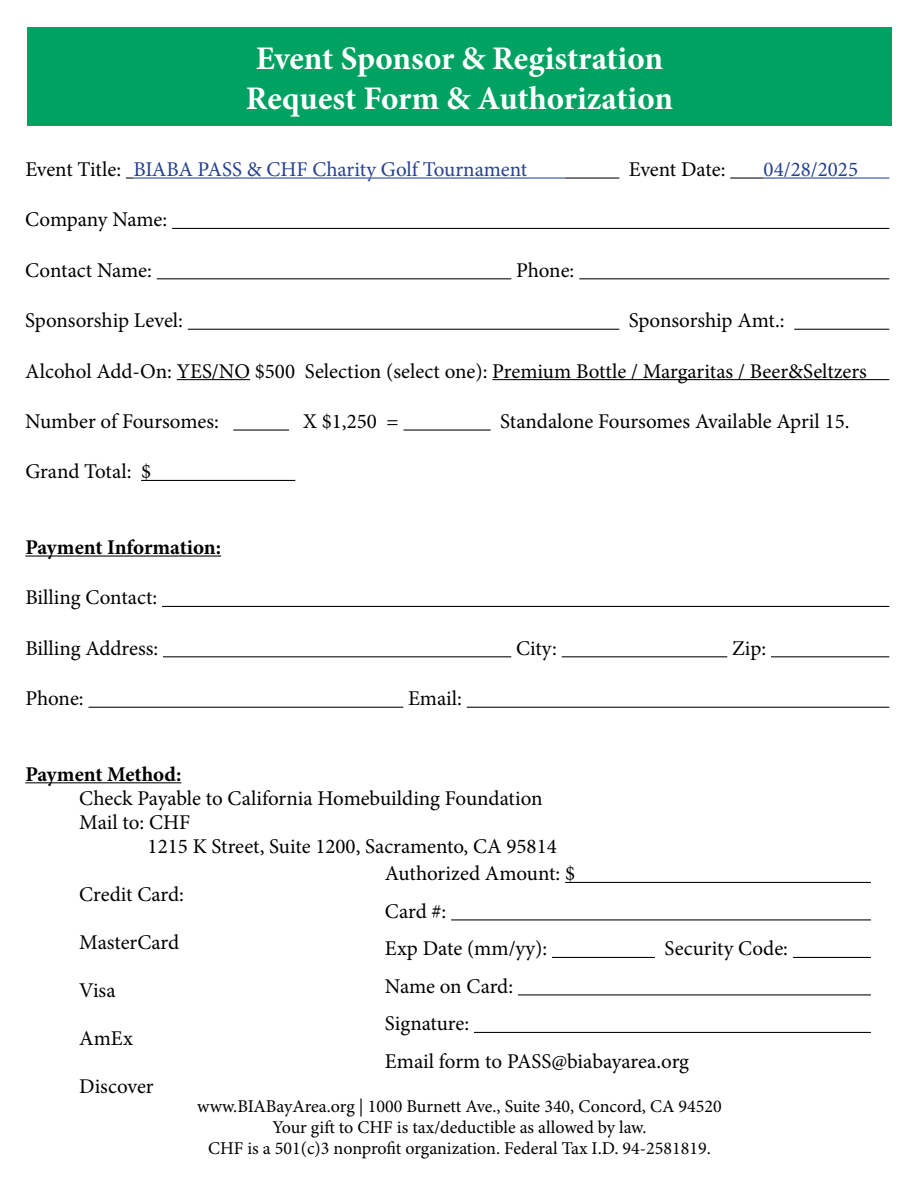
<style>
.page{position:relative;width:918px;height:1188px;background:#fff}
.page>*{position:absolute;margin:0;border:0;box-sizing:border-box;transform-origin:0 0}
.t1{font:700 33px/39.6px "Minion Pro";letter-spacing:-.005em;color:#fff;text-align:center}
.t2{font:21px/37.5px "Minion Pro";letter-spacing:-.005em;color:#000}
.t3{font:21px "Minion Pro";color:#25408f}
.t4{font:700 21px "Minion Pro";letter-spacing:-.005em;color:#000}
.t5{font:18px/21px "Minion Pro";color:#000;text-align:center}
.s1{color:#000}
</style>
<div class="page">
<hr style="left:133px;top:178px;width:432px;height:1px;background:#25408f">
<hr style="left:565px;top:178px;width:54px;height:1px;background:#000">
<hr style="left:730px;top:178px;width:34px;height:1px;background:#000">
<hr style="left:764px;top:178px;width:125px;height:1px;background:#25408f">
<hr style="left:172px;top:228px;width:717px;height:1px;background:#000">
<hr style="left:157px;top:278px;width:354px;height:1px;background:#000">
<hr style="left:579px;top:278px;width:310px;height:1px;background:#000">
<hr style="left:188px;top:329px;width:431px;height:1px;background:#000">
<hr style="left:794px;top:329px;width:95px;height:1px;background:#000">
<hr style="left:177px;top:379px;width:73px;height:1px;background:#000">
<hr style="left:492px;top:379px;width:397px;height:1px;background:#000">
<hr style="left:233px;top:430px;width:56px;height:1px;background:#000">
<hr style="left:403px;top:430px;width:88px;height:1px;background:#000">
<hr style="left:141px;top:480px;width:154px;height:1px;background:#000">
<hr style="left:25px;top:556px;width:196px;height:1px;background:#000">
<hr style="left:162px;top:606px;width:727px;height:1px;background:#000">
<hr style="left:163px;top:656px;width:348px;height:1px;background:#000">
<hr style="left:562px;top:656px;width:165px;height:1px;background:#000">
<hr style="left:771px;top:656px;width:118px;height:1px;background:#000">
<hr style="left:89px;top:707px;width:314px;height:1px;background:#000">
<hr style="left:467px;top:707px;width:422px;height:1px;background:#000">
<hr style="left:25px;top:782px;width:156px;height:1px;background:#000">
<hr style="left:565px;top:882px;width:306px;height:1px;background:#000">
<hr style="left:451px;top:919px;width:420px;height:1px;background:#000">
<hr style="left:552px;top:957px;width:103px;height:1px;background:#000">
<hr style="left:793px;top:957px;width:78px;height:1px;background:#000">
<hr style="left:518px;top:994px;width:353px;height:1px;background:#000">
<hr style="left:474px;top:1032px;width:397px;height:1px;background:#000">
<div style="left:27px;top:28px;width:864px;height:98px;background:#00a261"></div>
<h1 class="t1" style="left:246px;top:38px;width:429px">Event Sponsor &amp; Registration<br>Request Form &amp; Authorization</h1>
<p class="t3" style="left:25px;top:155px;width:503px"><span class="s1">Event Title:</span> BIABA PASS &amp; CHF Charity Golf Tournament</p>
<p class="t2" style="left:629px;top:151px;width:98px">Event Date:</p>
<p class="t3" style="left:764px;top:155px;width:96px">04/28/2025</p>
<p class="t2" style="left:25px;top:201px;width:144px">Company Name:</p>
<p class="t2" style="left:25px;top:251px;width:128px">Contact Name:</p>
<p class="t2" style="left:516px;top:251px;width:60px">Phone:</p>
<p class="t2" style="left:25px;top:302px;width:159px">Sponsorship Level:</p>
<p class="t2" style="left:629px;top:302px;width:157px">Sponsorship Amt.:</p>
<p class="t2" style="left:25px;top:352px;width:843px">Alcohol Add-On: YES/NO $500 Selection (select one): Premium Bottle / Margaritas / Beer&amp;Seltzers</p>
<p class="t2" style="left:25px;top:403px;width:195px">Number of Foursomes:</p>
<p class="t2" style="left:303px;top:403px;width:97px">X $1,250 =</p>
<p class="t2" style="left:500px;top:403px;width:351px">Standalone Foursomes Available April 15.</p>
<p class="t2" style="left:25px;top:453px;width:127px">Grand Total: $</p>
<p class="t4" style="left:25px;top:532px;width:197px">Payment Information:</p>
<p class="t2" style="left:25px;top:579px;width:133px">Billing Contact:</p>
<p class="t2" style="left:25px;top:629px;width:134px">Billing Address:</p>
<p class="t2" style="left:516px;top:629px;width:42px">City:</p>
<p class="t2" style="left:732px;top:629px;width:36px">Zip:</p>
<p class="t2" style="left:25px;top:680px;width:60px">Phone:</p>
<p class="t2" style="left:408px;top:680px;width:55px">Email:</p>
<p class="t4" style="left:25px;top:759px;width:158px">Payment Method:</p>
<p class="t2" style="left:79px;top:786px;width:465px;line-height:24px">Check Payable to California Homebuilding Foundation<br>Mail to: CHF</p>
<p class="t2" style="left:148px;top:827px;width:411px">1215 K Street, Suite 1200, Sacramento, CA 95814</p>
<p class="t2" style="left:79px;top:875px;width:106px">Credit Card:</p>
<p class="t2" style="left:79px;top:923px;width:101px">MasterCard</p>
<p class="t2" style="left:79px;top:971px;width:38px">Visa</p>
<p class="t2" style="left:79px;top:1019px;width:55px">AmEx</p>
<p class="t2" style="left:79px;top:1067px;width:76px">Discover</p>
<p class="t2" style="left:385px;top:855px;width:192px">Authorized Amount: $<br>Card #:<br>Exp Date (mm/yy):</p>
<p class="t2" style="left:665px;top:930px;width:125px">Security Code:</p>
<p class="t2" style="left:385px;top:967px;width:306px">Name on Card:<br>Signature:<br>Email form to PASS@biabayarea.org</p>
<p class="t5" style="left:197px;top:1096px;width:526px">www.BIABayArea.org | 1000 Burnett Ave., Suite 340, Concord, CA 94520<br>Your gift to CHF is tax/deductible as allowed by law.<br>CHF is a 501(c)3 nonprofit organization. Federal Tax I.D. 94-2581819.</p>
</div>
